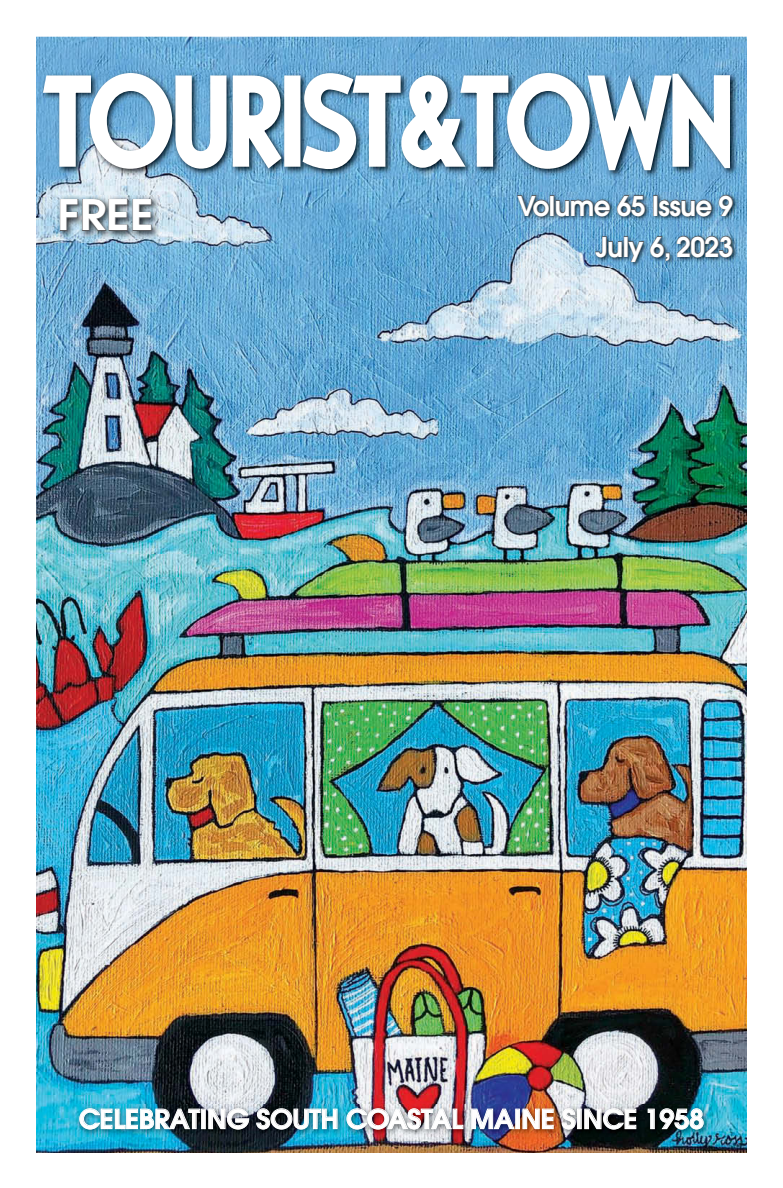
<style>
.page{position:relative;width:783px;height:1188px;background:#fff}
.page>*{position:absolute;margin:0;border:0;box-sizing:border-box;transform-origin:0 0}
.t1{font:500 130.4px "Casablanca URW";letter-spacing:-.02em;color:#fff;scale:.86 1}
.t2{font:600 41.9px "Avant Garde";color:#fff;scale:1.1 1}
.t3{font:600 27px/41px "Avant Garde";letter-spacing:-.02em;color:#fff;text-align:right}
.t4{font:600 26.5px "Avant Garde";letter-spacing:-.01em;color:#fff}
</style>
<div class="page">
<img style="left:36px;top:37px;width:711px;height:1116px">
<img style="left:516px;top:193px;width:223px;height:74px">
<svg style="left:517px;top:195px;width:32px;height:21px"></svg>
<div style="left:550px;top:196px;width:4px;height:20px;border:1px solid #5c5d60"></div>
<svg style="left:556px;top:200px;width:54px;height:16px"></svg>
<svg style="left:617px;top:195px;width:28px;height:21px"></svg>
<div style="left:653px;top:196px;width:4px;height:20px;border:1px solid #5c5d60"></div>
<svg style="left:659px;top:200px;width:53px;height:16px"></svg>
<svg style="left:719px;top:195px;width:14px;height:21px"></svg>
<svg style="left:595px;top:236px;width:27px;height:21px"></svg>
<div style="left:624px;top:237px;width:4px;height:20px;border:1px solid #5c5d60"></div>
<svg style="left:628px;top:241px;width:16px;height:21px"></svg>
<svg style="left:650px;top:236px;width:20px;height:25px"></svg>
<svg style="left:677px;top:236px;width:56px;height:21px"></svg>
<img style="left:57px;top:195px;width:103px;height:44px">
<svg style="left:60px;top:199px;width:92px;height:32px;background:#6b7881"></svg>
<img style="left:41px;top:70px;width:697px;height:108px">
<svg style="left:40px;top:71px;width:244px;height:101px"></svg>
<div style="left:284px;top:75px;width:16px;height:92px;border:4px solid #fff"></div>
<svg style="left:300px;top:68px;width:432px;height:104px"></svg>
<img style="left:76px;top:1105px;width:634px;height:31px">
<img style="left:79px;top:1108px;width:121px;height:21px">
<div style="left:201px;top:1109px;width:5px;height:20px;border:1px solid #fff"></div>
<svg style="left:208px;top:1108px;width:41px;height:21px"></svg>
<svg style="left:256px;top:1108px;width:82px;height:21px;background:#4c6f7a"></svg>
<img style="left:346px;top:1108px;width:117px;height:21px">
<svg style="left:471px;top:1109px;width:44px;height:20px"></svg>
<div style="left:516px;top:1109px;width:4px;height:20px;border:1px solid #fff"></div>
<svg style="left:523px;top:1109px;width:31px;height:20px"></svg>
<svg style="left:562px;top:1108px;width:14px;height:21px"></svg>
<div style="left:577px;top:1109px;width:4px;height:20px;border:1px solid #fff"></div>
<svg style="left:584px;top:1108px;width:52px;height:21px"></svg>
<svg style="left:648px;top:1108px;width:56px;height:21px"></svg>
<h1 class="t1" style="left:44px;top:48px;width:804px">TOURIST&amp;TOWN</h1>
<h2 class="t2" style="left:58px;top:188px;width:89px">FREE</h2>
<p class="t3" style="left:518px;top:185px;width:217px">Volume 65 Issue 9<br>July 6, 2023</p>
<p class="t4" style="left:79px;top:1102px;width:627px">CELEBRATING SOUTH COASTAL MAINE SINCE 1958</p>
</div>
